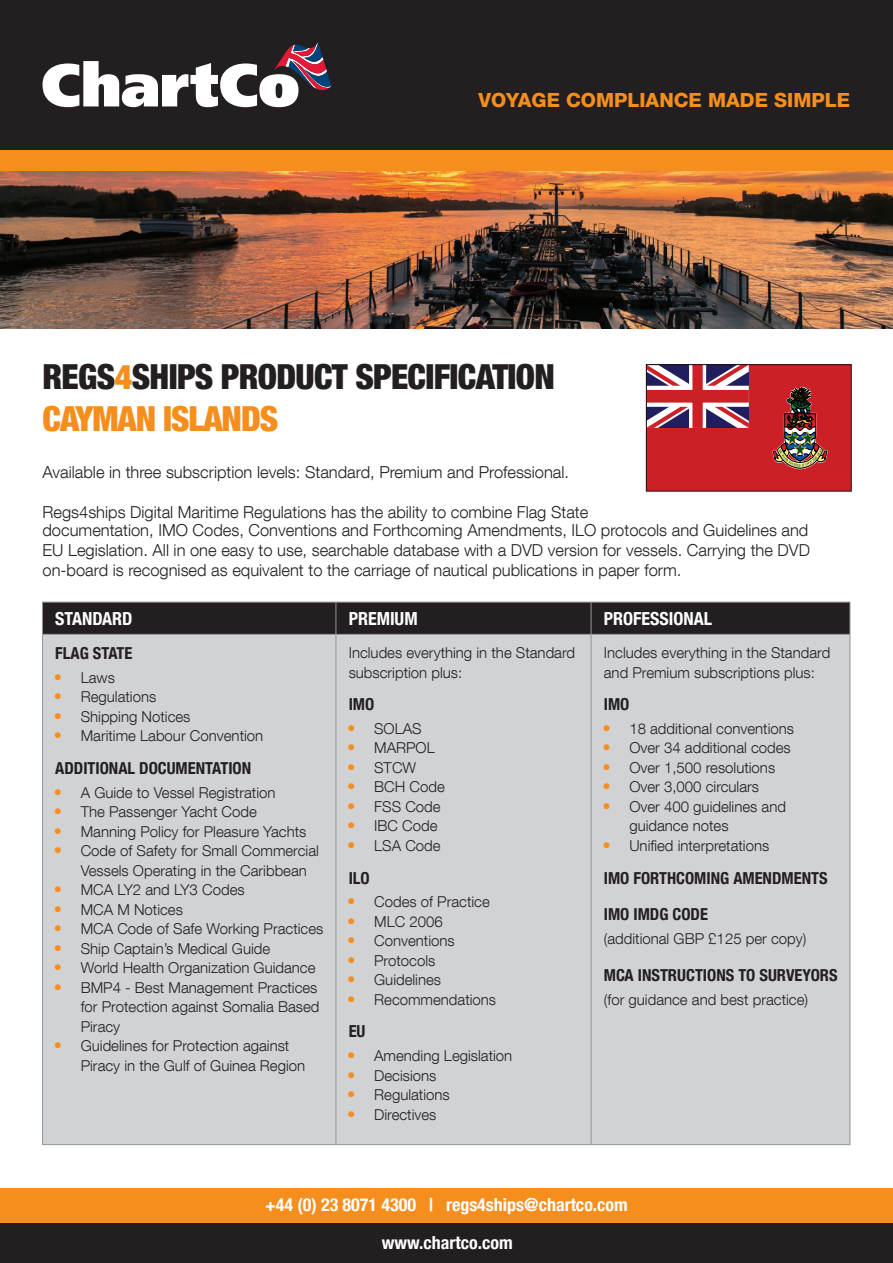
<style>
.page{position:relative;width:893px;height:1263px;background:#fff}
.page>*{position:absolute;margin:0;border:0;box-sizing:border-box;transform-origin:0 0}
.t1{font:900 condensed 34.5px/42px "Helvetica Neue LT Com";letter-spacing:-.02em;color:#231f20}
.t2{font:800 19.5px "Helvetica Neue LT Com";color:#f68e1e}
.t3{font:700 condensed 18px "Helvetica Neue LT Com";color:#fff}
.t4{font:300 16.5px/18px "Helvetica Neue LT Com";color:#231f20}
.t5{font:700 condensed 16.5px "Helvetica Neue LT Com";color:#231f20}
.t6{font:300 15px/19.5px "Helvetica Neue LT Com";color:#231f20}
.s1{color:#f68e1e}
.s2{font-size:16.5px;color:#f68e1e}
</style>
<div class="page">
<div style="left:0;top:1188px;width:893px;height:38px;background:#f68e1e"></div>
<div style="left:0;top:143px;width:893px;height:29px;background:#f68e1e"></div>
<div style="left:0;top:0;width:893px;height:149px;background:#231f20"></div>
<div style="left:0;top:1224px;width:893px;height:39px;background:#231f20"></div>
<svg style="left:43px;top:43px;width:288px;height:64px"></svg>
<div style="left:646px;top:365px;width:205px;height:126px;background:#cd2026"></div>
<svg style="left:648px;top:366px;width:101px;height:62px"></svg>
<img style="left:772px;top:386px;width:56px;height:84px">
<div style="left:646px;top:364px;width:206px;height:127px;border:1px solid #210b0d"></div>
<div style="left:43px;top:603px;width:807px;height:31px;background:#231f20"></div>
<div style="left:43px;top:635px;width:807px;height:509px;background:#d1d2d4"></div>
<hr style="left:42px;top:602px;width:294px;height:1px;background:#939598">
<hr style="left:42px;top:602px;width:1px;height:32px;background:#939598">
<hr style="left:336px;top:602px;width:255px;height:1px;background:#939598">
<hr style="left:336px;top:602px;width:1px;height:32px;background:#939598">
<hr style="left:591px;top:602px;width:259px;height:1px;background:#939598">
<hr style="left:591px;top:602px;width:1px;height:32px;background:#939598">
<hr style="left:850px;top:602px;width:1px;height:32px;background:#939598">
<hr style="left:42px;top:634px;width:294px;height:1px;background:#939598">
<hr style="left:42px;top:635px;width:1px;height:509px;background:#939598">
<hr style="left:336px;top:634px;width:255px;height:1px;background:#939598">
<hr style="left:336px;top:635px;width:1px;height:509px;background:#939598">
<hr style="left:591px;top:634px;width:259px;height:1px;background:#939598">
<hr style="left:591px;top:635px;width:1px;height:509px;background:#939598">
<hr style="left:850px;top:635px;width:1px;height:509px;background:#939598">
<hr style="left:42px;top:1144px;width:294px;height:1px;background:#939598">
<hr style="left:336px;top:1144px;width:255px;height:1px;background:#939598">
<hr style="left:591px;top:1144px;width:259px;height:1px;background:#939598">
<img style="left:0;top:172px;width:893px;height:156px">
<h2 class="t2" style="left:478px;top:88px;width:373px">VOYAGE COMPLIANCE MADE SIMPLE</h2>
<h1 class="t1" style="left:43px;top:356px;width:514px">REGS<span class="s1">4</span>SHIPS PRODUCT SPECIFICATION<br><span class="s1">CAYMAN ISLANDS</span></h1>
<p class="t4" style="left:43px;top:463px;width:528px">Available in three subscription levels: Standard, Premium and Professional.</p>
<p class="t4" style="left:43px;top:503px;width:767px">Regs4ships Digital Maritime Regulations has the ability to combine Flag State<br>documentation, IMO Codes, Conventions and Forthcoming Amendments, ILO protocols and Guidelines and</p>
<p class="t4" style="left:43px;top:540px;width:769px;line-height:19.8px">EU Legislation. All in one easy to use, searchable database with a DVD version for vessels. Carrying the DVD on-board is recognised as equivalent to the carriage of nautical publications in paper form.</p>
<p class="t3" style="left:55px;top:607px;width:79px">STANDARD</p>
<p class="t3" style="left:349px;top:607px;width:70px">PREMIUM</p>
<p class="t3" style="left:604px;top:607px;width:110px">PROFESSIONAL</p>
<p class="t5" style="left:55px;top:643px;width:79px">FLAG STATE</p>
<p class="t6" style="left:54px;top:667px;width:63px"><span class="s2">•</span> Laws</p>
<p class="t6" style="left:54px;top:687px;width:104px"><span class="s2">•</span> Regulations</p>
<p class="t6" style="left:54px;top:706px;width:138px"><span class="s2">•</span> Shipping Notices</p>
<p class="t6" style="left:54px;top:726px;width:211px"><span class="s2">•</span> Maritime Labour Convention</p>
<p class="t5" style="left:55px;top:758px;width:198px">ADDITIONAL DOCUMENTATION</p>
<p class="t6" style="left:54px;top:782px;width:223px"><span class="s2">•</span> A Guide to Vessel Registration</p>
<p class="t6" style="left:54px;top:802px;width:205px"><span class="s2">•</span> The Passenger Yacht Code</p>
<p class="t6" style="left:54px;top:821px;width:254px"><span class="s2">•</span> Manning Policy for Pleasure Yachts</p>
<p class="t6" style="left:81px;top:841px;width:240px;text-indent:-27px"><span class="s2">•</span> Code of Safety for Small Commercial<br>Vessels Operating in the Caribbean</p>
<p class="t6" style="left:54px;top:880px;width:192px"><span class="s2">•</span> MCA LY2 and LY3 Codes</p>
<p class="t6" style="left:54px;top:899px;width:131px"><span class="s2">•</span> MCA M Notices</p>
<p class="t6" style="left:54px;top:919px;width:271px"><span class="s2">•</span> MCA Code of Safe Working Practices</p>
<p class="t6" style="left:54px;top:938px;width:218px"><span class="s2">•</span> Ship Captain’s Medical Guide</p>
<p class="t6" style="left:54px;top:958px;width:263px"><span class="s2">•</span> World Health Organization Guidance</p>
<p class="t6" style="left:81px;top:977px;width:240px;text-indent:-27px"><span class="s2">•</span> BMP4 - Best Management Practices for Protection against Somalia Based<br>Piracy</p>
<p class="t6" style="left:81px;top:1036px;width:226px;text-indent:-27px"><span class="s2">•</span> Guidelines for Protection against<br>Piracy in the Gulf of Guinea Region</p>
<p class="t6" style="left:604px;top:642px;width:228px">Includes everything in the Standard and Premium subscriptions plus:</p>
<p class="t5" style="left:604px;top:694px;width:27px">IMO</p>
<p class="t6" style="left:602px;top:718px;width:193px"><span class="s2">•</span> 18 additional conventions</p>
<p class="t6" style="left:602px;top:738px;width:190px"><span class="s2">•</span> Over 34 additional codes</p>
<p class="t6" style="left:602px;top:757px;width:174px"><span class="s2">•</span> Over 1,500 resolutions</p>
<p class="t6" style="left:602px;top:777px;width:158px"><span class="s2">•</span> Over 3,000 circulars</p>
<p class="t6" style="left:629px;top:796px;width:158px;text-indent:-27px"><span class="s2">•</span> Over 400 guidelines and guidance notes</p>
<p class="t6" style="left:602px;top:835px;width:169px"><span class="s2">•</span> Unified interpretations</p>
<p class="t5" style="left:604px;top:868px;width:225px">IMO FORTHCOMING AMENDMENTS</p>
<p class="t5" style="left:604px;top:904px;width:106px">IMO IMDG CODE</p>
<p class="t6" style="left:604px;top:929px;width:204px">(additional GBP £125 per copy)</p>
<p class="t5" style="left:604px;top:965px;width:235px">MCA INSTRUCTIONS TO SURVEYORS</p>
<p class="t6" style="left:604px;top:989px;width:206px">(for guidance and best practice)</p>
<p class="t6" style="left:349px;top:642px;width:228px">Includes everything in the Standard subscription plus:</p>
<p class="t5" style="left:349px;top:694px;width:27px">IMO</p>
<p class="t6" style="left:347px;top:718px;width:76px"><span class="s2">•</span> SOLAS</p>
<p class="t6" style="left:347px;top:738px;width:89px"><span class="s2">•</span> MARPOL</p>
<p class="t6" style="left:347px;top:757px;width:70px"><span class="s2">•</span> STCW</p>
<p class="t6" style="left:347px;top:777px;width:99px"><span class="s2">•</span> BCH Code</p>
<p class="t6" style="left:347px;top:796px;width:95px"><span class="s2">•</span> FSS Code</p>
<p class="t6" style="left:347px;top:816px;width:92px"><span class="s2">•</span> IBC Code</p>
<p class="t6" style="left:347px;top:835px;width:95px"><span class="s2">•</span> LSA Code</p>
<p class="t5" style="left:349px;top:868px;width:23px">ILO</p>
<p class="t6" style="left:347px;top:892px;width:144px"><span class="s2">•</span> Codes of Practice</p>
<p class="t6" style="left:347px;top:911px;width:97px"><span class="s2">•</span> MLC 2006</p>
<p class="t6" style="left:347px;top:931px;width:109px"><span class="s2">•</span> Conventions</p>
<p class="t6" style="left:347px;top:950px;width:90px"><span class="s2">•</span> Protocols</p>
<p class="t6" style="left:347px;top:970px;width:95px"><span class="s2">•</span> Guidelines</p>
<p class="t6" style="left:347px;top:989px;width:150px"><span class="s2">•</span> Recommendations</p>
<p class="t5" style="left:349px;top:1021px;width:18px">EU</p>
<p class="t6" style="left:347px;top:1046px;width:167px"><span class="s2">•</span> Amending Legislation</p>
<p class="t6" style="left:347px;top:1065px;width:91px"><span class="s2">•</span> Decisions</p>
<p class="t6" style="left:347px;top:1085px;width:104px"><span class="s2">•</span> Regulations</p>
<p class="t6" style="left:347px;top:1104px;width:91px"><span class="s2">•</span> Directives</p>
<p class="t3" style="left:265px;top:1194px;width:364px">+44 (0) 23 8071 4300 | regs4ships@chartco.com</p>
<p class="t3" style="left:382px;top:1232px;width:132px">www.chartco.com</p>
</div>
